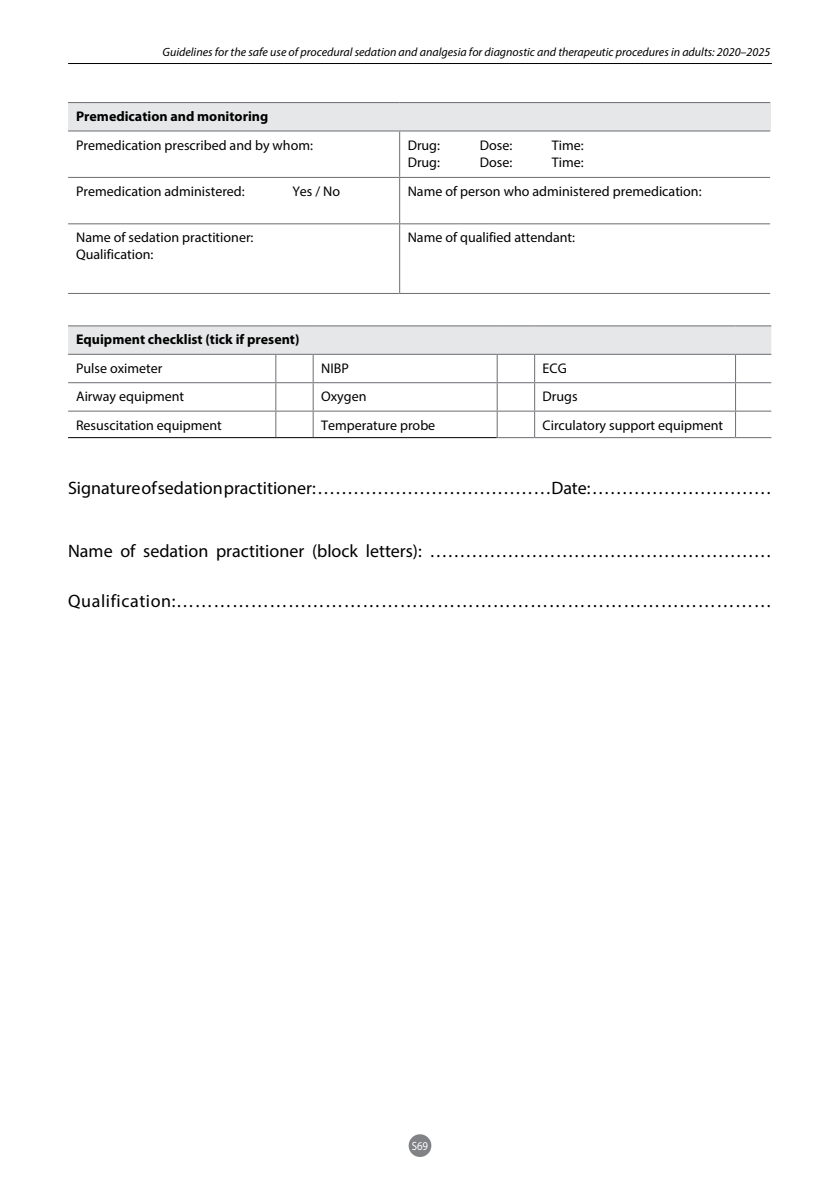
<style>
.page{position:relative;width:840px;height:1191px;background:#fff}
.page>*{position:absolute;margin:0;border:0;box-sizing:border-box;transform-origin:0 0}
.t1{font:18px "Myriad Pro";color:#000}
.t2{font:18px "Myriad Pro";letter-spacing:.035em;color:#000}
.t3{font:14px/17px "Myriad Pro";color:#000}
.t4{font:700 14px "Myriad Pro";color:#000}
.t5{font:italic 12px "Myriad Pro";color:#000}
.t6{font:12px "Myriad Pro";color:#fff;scale:.9 1}
</style>
<div class="page">
<hr style="left:68px;top:63px;width:703px;height:1px;background:#000">
<div style="left:408px;top:1134px;width:23px;height:23px;background:#808285;border-radius:50%"></div>
<div style="left:68px;top:103px;width:701px;height:28px;background:#e6e7e8"></div>
<hr style="left:68px;top:102px;width:331px;height:1px;background:#6d6e72">
<hr style="left:399px;top:102px;width:370px;height:1px;background:#6d6e72">
<hr style="left:68px;top:130px;width:331px;height:1px;background:#6d6e72">
<hr style="left:399px;top:131px;width:1px;height:46px;background:#6d6e72">
<hr style="left:399px;top:130px;width:370px;height:1px;background:#6d6e72">
<hr style="left:68px;top:177px;width:331px;height:1px;background:#6d6e72">
<hr style="left:399px;top:178px;width:1px;height:45px;background:#6d6e72">
<hr style="left:399px;top:177px;width:370px;height:1px;background:#6d6e72">
<hr style="left:68px;top:223px;width:331px;height:1px;background:#6d6e72">
<hr style="left:399px;top:224px;width:1px;height:69px;background:#6d6e72">
<hr style="left:399px;top:223px;width:370px;height:1px;background:#6d6e72">
<hr style="left:399px;top:293px;width:370px;height:1px;background:#6d6e72">
<hr style="left:68px;top:293px;width:331px;height:1px;background:#6d6e72">
<hr style="left:496px;top:437px;width:38px;height:1px;background:#6d6e72">
<hr style="left:534px;top:437px;width:201px;height:1px;background:#6d6e72">
<hr style="left:735px;top:437px;width:35px;height:1px;background:#6d6e72">
<hr style="left:534px;top:325px;width:201px;height:1px;background:#6d6e72">
<hr style="left:735px;top:325px;width:35px;height:1px;background:#6d6e72">
<hr style="left:68px;top:325px;width:208px;height:1px;background:#6d6e72">
<hr style="left:276px;top:325px;width:37px;height:1px;background:#6d6e72">
<hr style="left:313px;top:325px;width:184px;height:1px;background:#6d6e72">
<hr style="left:497px;top:325px;width:37px;height:1px;background:#6d6e72">
<svg style="left:68px;top:326px;width:702px;height:111px"></svg>
<hr style="left:68px;top:437px;width:208px;height:1px;background:#000">
<hr style="left:276px;top:437px;width:37px;height:1px;background:#000">
<hr style="left:313px;top:437px;width:183px;height:1px;background:#000">
<p class="t5" style="left:162px;top:45px;width:609px">Guidelines for the safe use of procedural sedation and analgesia for diagnostic and therapeutic procedures in adults: 2020–2025</p>
<p class="t4" style="left:76px;top:107px;width:193px">Premedication and monitoring</p>
<p class="t3" style="left:76px;top:136px;width:238px">Premedication prescribed and by whom:</p>
<p class="t3" style="left:407px;top:136px;width:34px">Drug:</p>
<p class="t3" style="left:479px;top:136px;width:34px">Dose:</p>
<p class="t3" style="left:551px;top:136px;width:33px">Time:</p>
<p class="t3" style="left:407px;top:153px;width:34px">Drug:</p>
<p class="t3" style="left:479px;top:153px;width:34px">Dose:</p>
<p class="t3" style="left:551px;top:153px;width:33px">Time:</p>
<p class="t3" style="left:76px;top:182px;width:170px">Premedication administered:</p>
<p class="t3" style="left:292px;top:182px;width:49px">Yes / No</p>
<p class="t3" style="left:407px;top:182px;width:295px">Name of person who administered premedication:</p>
<p class="t3" style="left:76px;top:229px;width:179px">Name of sedation practitioner:<br>Qualification:</p>
<p class="t3" style="left:407px;top:229px;width:169px">Name of qualified attendant:</p>
<p class="t4" style="left:76px;top:330px;width:225px">Equipment checklist (tick if present)</p>
<p class="t3" style="left:76px;top:359px;width:88px">Pulse oximeter</p>
<p class="t3" style="left:321px;top:359px;width:29px">NIBP</p>
<p class="t3" style="left:542px;top:359px;width:26px">ECG</p>
<p class="t3" style="left:76px;top:388px;width:109px">Airway equipment</p>
<p class="t3" style="left:321px;top:388px;width:47px">Oxygen</p>
<p class="t3" style="left:542px;top:388px;width:36px">Drugs</p>
<p class="t3" style="left:76px;top:416px;width:147px">Resuscitation equipment</p>
<p class="t3" style="left:321px;top:416px;width:116px">Temperature probe</p>
<p class="t3" style="left:542px;top:416px;width:182px">Circulatory support equipment</p>
<p class="t1" style="left:68px;top:476px;width:705px">Signature of sedation practitioner: …………………………………Date: …………………………</p>
<p class="t1" style="left:68px;top:540px;width:705px">Name of sedation practitioner (block letters): …………………………………………………</p>
<p class="t2" style="left:68px;top:589px;width:704px">Qualification:……………………………………………………………………………………</p>
<p class="t6" style="left:411px;top:1138px;width:20px">S69</p>
</div>
